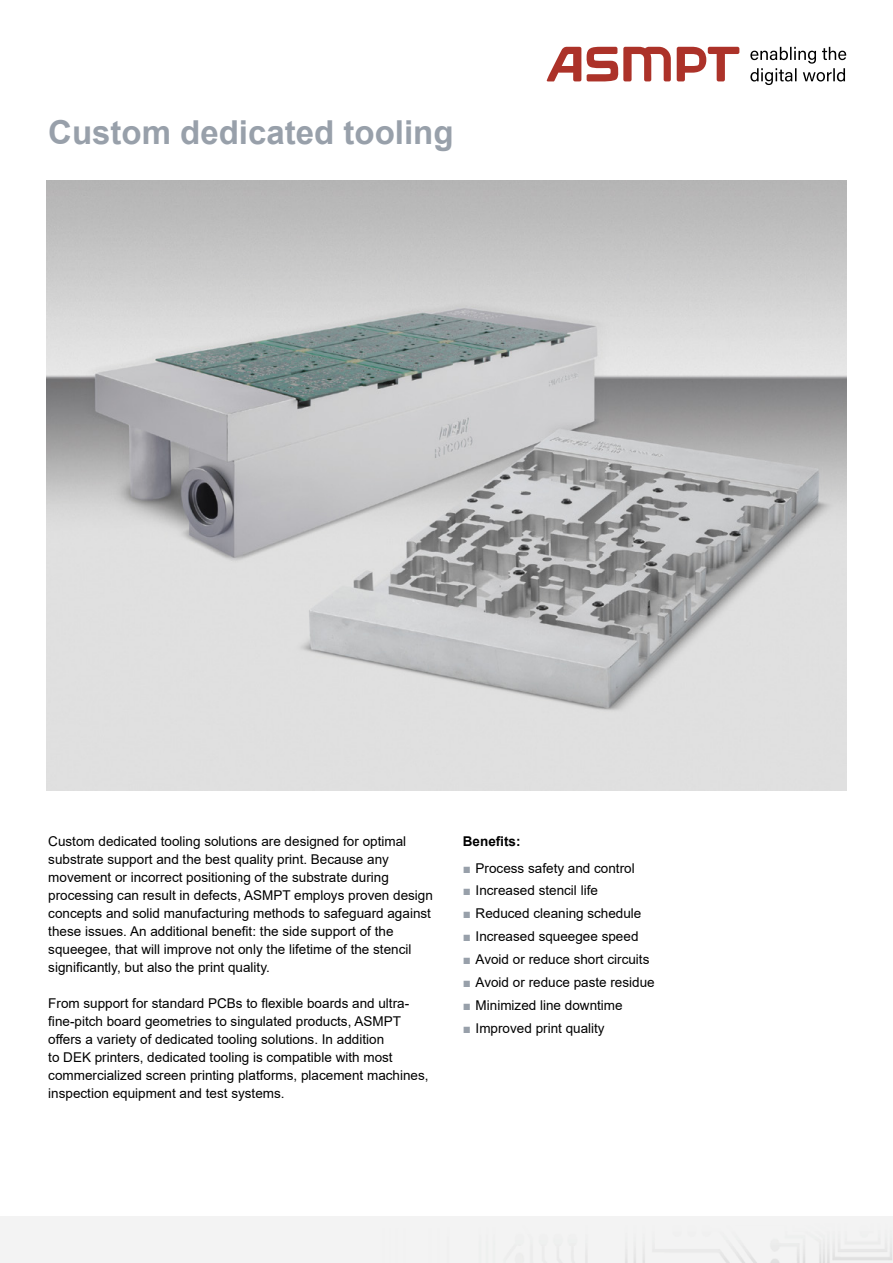
<style>
.page{position:relative;width:893px;height:1263px;background:#fff}
.page>*{position:absolute;margin:0;border:0;box-sizing:border-box;transform-origin:0 0}
.t1{font:700 33px "Arial";color:#98a0aa}
.t2{font:13.5px/18px "Arial";color:#000}
.t3{font:700 13.5px "Arial";color:#000}
.s1{color:#98a0aa}
</style>
<div class="page">
<img style="left:47px;top:180px;width:799px;height:610px">
<svg style="left:750px;top:47px;width:96px;height:38px"></svg>
<svg style="left:677px;top:47px;width:62px;height:34px"></svg>
<svg style="left:547px;top:47px;width:124px;height:34px"></svg>
<h1 class="t1" style="left:48px;top:109px;width:407px">Custom dedicated tooling</h1>
<p class="t2" style="left:48px;top:832px;width:386px">Custom dedicated tooling solutions are designed for optimal substrate support and the best quality print. Because any movement or incorrect positioning of the substrate during processing can result in defects, ASMPT employs proven design concepts and solid manufacturing methods to safeguard against these issues. An additional benefit: the side support of the squeegee, that will improve not only the lifetime of the stencil significantly, but also the print quality.</p>
<p class="t2" style="left:48px;top:994px;width:382px">From support for standard PCBs to flexible boards and ultra&shy;fine-pitch board geometries to singulated products, ASMPT offers a variety of dedicated tooling solutions. In addition<br>to DEK printers, dedicated tooling is compatible with most commercialized screen printing platforms, placement machines, inspection equipment and test systems.</p>
<p class="t3" style="left:463px;top:832px;width:59px">Benefits:</p>
<p class="t2" style="left:463px;top:859px;width:173px"><span class="s1">■</span> Process safety and control</p>
<p class="t2" style="left:463px;top:882px;width:137px"><span class="s1">■</span> Increased stencil life</p>
<p class="t2" style="left:463px;top:904px;width:180px"><span class="s1">■</span> Reduced cleaning schedule</p>
<p class="t2" style="left:463px;top:927px;width:177px"><span class="s1">■</span> Increased squeegee speed</p>
<p class="t2" style="left:463px;top:950px;width:188px"><span class="s1">■</span> Avoid or reduce short circuits</p>
<p class="t2" style="left:463px;top:973px;width:193px"><span class="s1">■</span> Avoid or reduce paste residue</p>
<p class="t2" style="left:463px;top:996px;width:161px"><span class="s1">■</span> Minimized line downtime</p>
<p class="t2" style="left:463px;top:1019px;width:143px"><span class="s1">■</span> Improved print quality</p>
</div>
